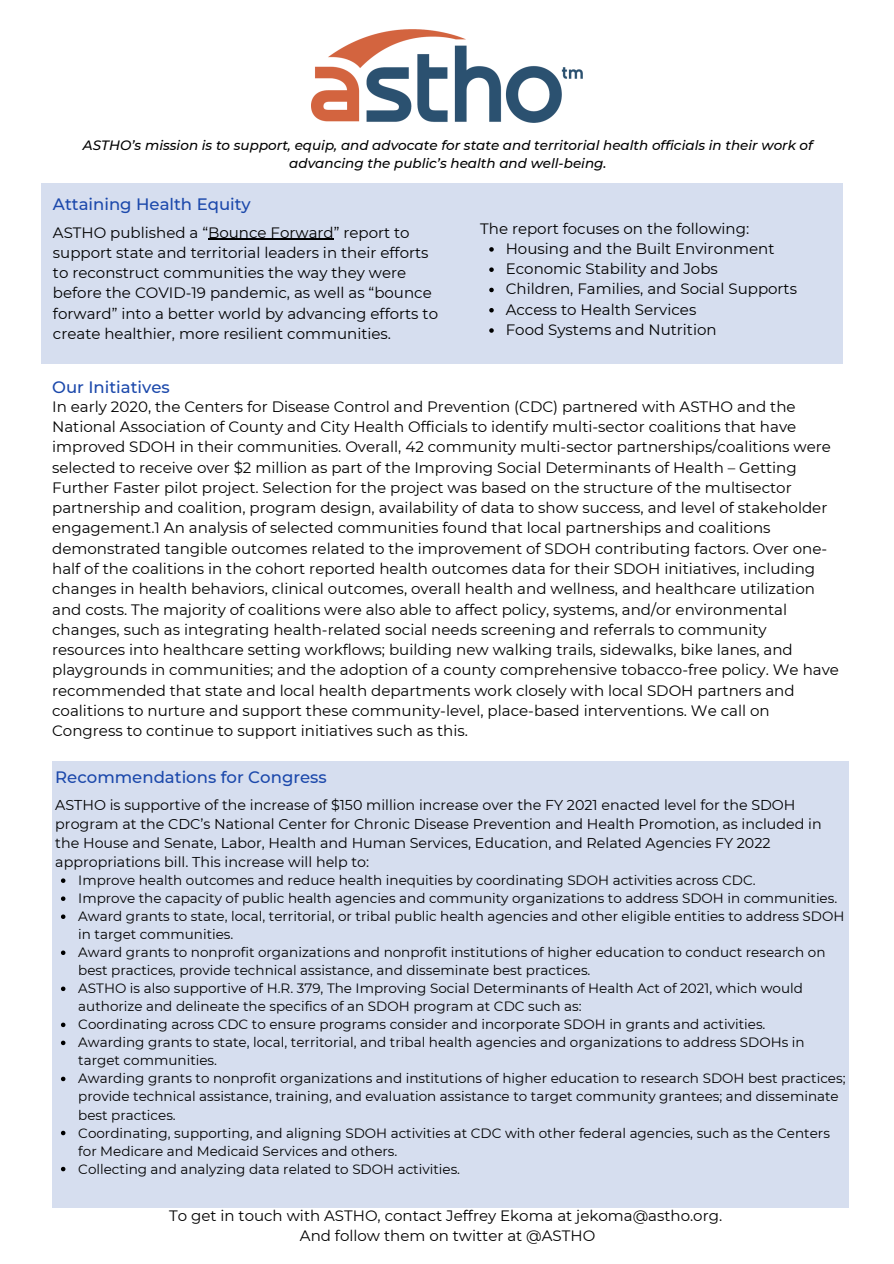
<style>
.page{position:relative;width:894px;height:1264px;background:#fff}
.page>*{position:absolute;margin:0;border:0;box-sizing:border-box;transform-origin:0 0}
.t1{font:500 16.5px "Montserrat";color:#1b48ab}
.t2{font:15px/20.2px "Montserrat";color:#000}
.t3{font:14.25px/19.2px "Montserrat";color:#000}
.t4{font:13.5px/18px "Montserrat";color:#000}
.t5{font:italic 500 13.5px/18px "Montserrat";color:#000;text-align:center}
</style>
<div class="page">
<img style="left:312px;top:30px;width:270px;height:92px">
<div style="left:42px;top:184px;width:800px;height:180px;background:#d6deef"></div>
<div style="left:52px;top:761px;width:796px;height:446px;background:#d6deef"></div>
<svg style="left:61px;top:878px;width:4px;height:4px"></svg>
<svg style="left:61px;top:896px;width:4px;height:5px"></svg>
<svg style="left:61px;top:914px;width:4px;height:5px"></svg>
<svg style="left:61px;top:950px;width:4px;height:5px"></svg>
<svg style="left:61px;top:986px;width:4px;height:5px"></svg>
<svg style="left:61px;top:1022px;width:4px;height:5px"></svg>
<svg style="left:61px;top:1040px;width:4px;height:5px"></svg>
<svg style="left:61px;top:1076px;width:4px;height:5px"></svg>
<svg style="left:61px;top:1130px;width:4px;height:5px"></svg>
<svg style="left:61px;top:1166px;width:4px;height:5px"></svg>
<hr style="left:208px;top:239px;width:125px;height:1px;background:#000">
<svg style="left:489px;top:247px;width:4px;height:5px"></svg>
<svg style="left:489px;top:267px;width:4px;height:5px"></svg>
<svg style="left:489px;top:288px;width:4px;height:4px"></svg>
<svg style="left:489px;top:308px;width:4px;height:4px"></svg>
<svg style="left:489px;top:328px;width:4px;height:5px"></svg>
<p class="t5" style="left:83px;top:136px;width:731px">ASTHO’s mission is to support, equip, and advocate for state and territorial health officials in their work of advancing the public’s health and well-being.</p>
<p class="t1" style="left:53px;top:194px;width:199px">Attaining Health Equity</p>
<p class="t2" style="left:53px;top:222px;width:386px">ASTHO published a “Bounce Forward” report to support state and territorial leaders in their efforts to reconstruct communities the way they were before the COVID-19 pandemic, as well as “bounce forward” into a better world by advancing efforts to create healthier, more resilient communities.</p>
<p class="t1" style="left:52px;top:377px;width:119px">Our Initiatives</p>
<p class="t2" style="left:480px;top:218px;width:270px">The report focuses on the following:</p>
<p class="t2" style="left:505px;top:238px;width:293px">Housing and the Built Environment<br>Economic Stability and Jobs<br>Children, Families, and Social Supports<br>Access to Health Services<br>Food Systems and Nutrition</p>
<p class="t2" style="left:52px;top:396px;width:788px">In early 2020, the Centers for Disease Control and Prevention (CDC) partnered with ASTHO and the National Association of County and City Health Officials to identify multi-sector coalitions that have improved SDOH in their communities. Overall, 42 community multi-sector partnerships/coalitions were selected to receive over $2 million as part of the Improving Social Determinants of Health – Getting Further Faster pilot project. Selection for the project was based on the structure of the multisector partnership and coalition, program design, availability of data to show success, and level of stakeholder engagement.1 An analysis of selected communities found that local partnerships and coalitions demonstrated tangible outcomes related to the improvement of SDOH contributing factors. Over one&shy;half of the coalitions in the cohort reported health outcomes data for their SDOH initiatives, including changes in health behaviors, clinical outcomes, overall health and wellness, and healthcare utilization and costs. The majority of coalitions were also able to affect policy, systems, and/or environmental changes, such as integrating health-related social needs screening and referrals to community resources into healthcare setting workflows; building new walking trails, sidewalks, bike lanes, and playgrounds in communities; and the adoption of a county comprehensive tobacco-free policy. We have recommended that state and local health departments work closely with local SDOH partners and coalitions to nurture and support these community-level, place-based interventions. We call on Congress to continue to support initiatives such as this.</p>
<p class="t1" style="left:55px;top:766px;width:273px">Recommendations for Congress</p>
<p class="t3" style="left:55px;top:795px;width:767px">ASTHO is supportive of the increase of $150 million increase over the FY 2021 enacted level for the SDOH program at the CDC’s National Center for Chronic Disease Prevention and Health Promotion, as included in the House and Senate, Labor, Health and Human Services, Education, and Related Agencies FY 2022 appropriations bill. This increase will help to:</p>
<p class="t4" style="left:78px;top:871px;width:768px">Improve health outcomes and reduce health inequities by coordinating SDOH activities across CDC.<br>Improve the capacity of public health agencies and community organizations to address SDOH in communities.<br>Award grants to state, local, territorial, or tribal public health agencies and other eligible entities to address SDOH in target communities.<br>Award grants to nonprofit organizations and nonprofit institutions of higher education to conduct research on best practices, provide technical assistance, and disseminate best practices.<br>ASTHO is also supportive of H.R. 379, The Improving Social Determinants of Health Act of 2021, which would authorize and delineate the specifics of an SDOH program at CDC such as:<br>Coordinating across CDC to ensure programs consider and incorporate SDOH in grants and activities.<br>Awarding grants to state, local, territorial, and tribal health agencies and organizations to address SDOHs in target communities.<br>Awarding grants to nonprofit organizations and institutions of higher education to research SDOH best practices; provide technical assistance, training, and evaluation assistance to target community grantees; and disseminate best practices.<br>Coordinating, supporting, and aligning SDOH activities at CDC with other federal agencies, such as the Centers for Medicare and Medicaid Services and others.<br>Collecting and analyzing data related to SDOH activities.</p>
<p class="t2" style="left:169px;top:1205px;width:554px;text-align:center">To get in touch with ASTHO, contact Jeffrey Ekoma at jekoma@astho.org.<br>And follow them on twitter at @ASTHO</p>
</div>
